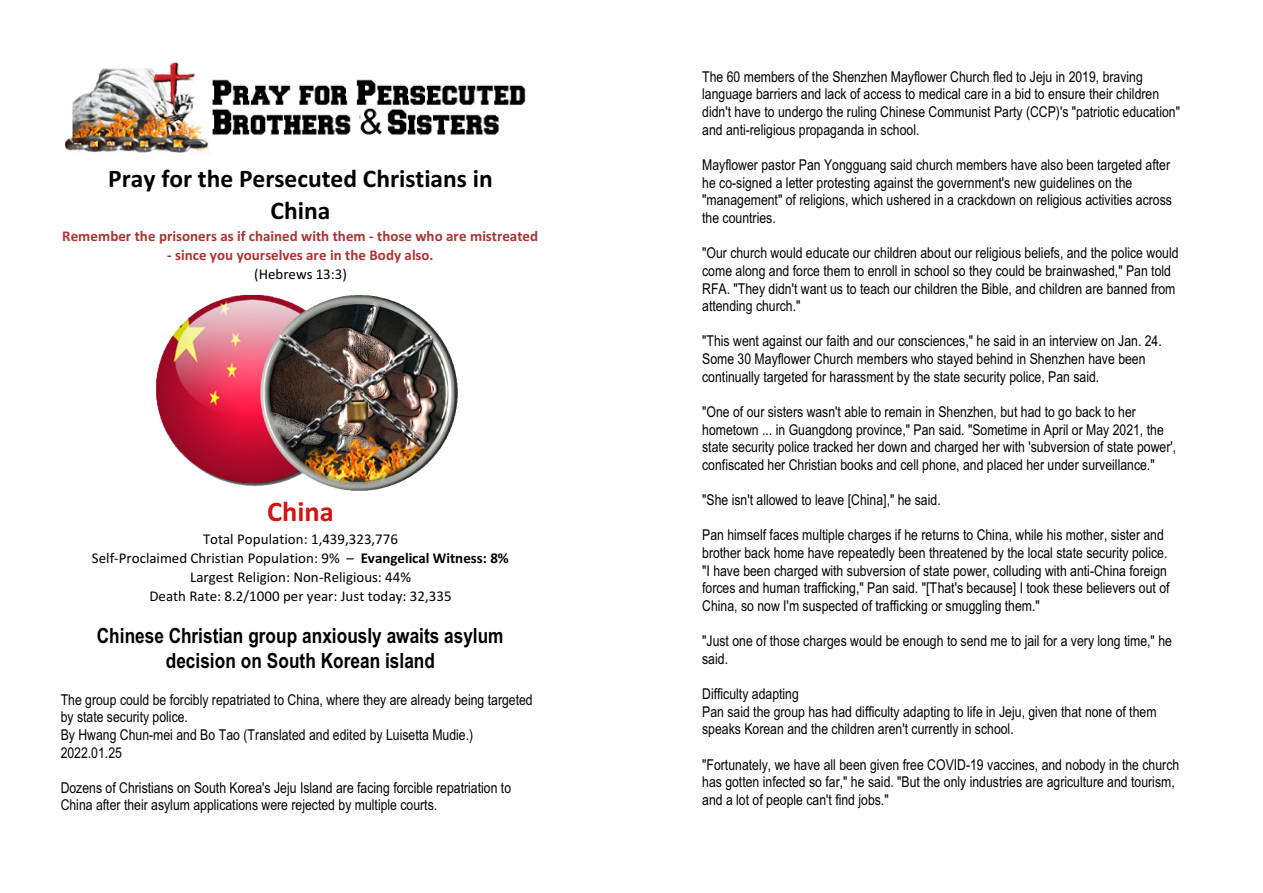
<style>
.page{position:relative;width:1263px;height:893px;background:#fff}
.page>*{position:absolute;margin:0;border:0;box-sizing:border-box;transform-origin:0 0}
.t1{font:700 28.5px "Calibri";color:#cf1414}
.t2{font:700 25.5px/32.2px "Calibri";color:#000;text-align:center}
.t3{font:700 21px/25px "Arial Narrow";color:#000;text-align:center}
.t4{font:15px/17.7px "Arial Narrow";color:#000}
.t5{font:15px/18.9px "Calibri";color:#000;text-align:center}
.t6{font:700 15px "Calibri";color:#ab3333}
.s1{font-weight:700}
</style>
<div class="page">
<img style="left:64px;top:62px;width:462px;height:92px">
<img style="left:156px;top:294px;width:302px;height:197px">
<h2 class="t2" style="left:108px;top:164px;width:386px">Pray for the Persecuted Christians in<br>China</h2>
<p class="t6" style="left:62px;top:230px;width:477px">Remember the prisoners as if chained with them - those who are mistreated</p>
<p class="t6" style="left:167px;top:249px;width:268px">- since you yourselves are in the Body also.</p>
<p class="t5" style="left:254px;top:266px;width:94px">(Hebrews 13:3)</p>
<h1 class="t1" style="left:267px;top:500px;width:68px">China</h1>
<p class="t5" style="left:92px;top:531px;width:418px">Total Population: 1,439,323,776<br>Self-Proclaimed Christian Population: 9% – <span class="s1">Evangelical Witness: 8% </span>Largest Religion: Non-Religious: 44%<br>Death Rate: 8.2/1000 per year: Just today: 32,335</p>
<h3 class="t3" style="left:97px;top:625px;width:408px">Chinese Christian group anxiously awaits asylum decision on South Korean island</h3>
<p class="t4" style="left:61px;top:692px;width:474px">The group could be forcibly repatriated to China, where they are already being targeted by state security police.<br>By Hwang Chun-mei and Bo Tao (Translated and edited by Luisetta Mudie.)<br>2022.01.25</p>
<p class="t4" style="left:61px;top:780px;width:452px">Dozens of Christians on South Korea's Jeju Island are facing forcible repatriation to<br>China after their asylum applications were rejected by multiple courts.</p>
<p class="t4" style="left:702px;top:69px;width:479px">The 60 members of the Shenzhen Mayflower Church fled to Jeju in 2019, braving language barriers and lack of access to medical care in a bid to ensure their children didn't have to undergo the ruling Chinese Communist Party (CCP)'s "patriotic education" and anti-religious propaganda in school.</p>
<p class="t4" style="left:702px;top:157px;width:471px">Mayflower pastor Pan Yongguang said church members have also been targeted after he co-signed a letter protesting against the government's new guidelines on the "management" of religions, which ushered in a crackdown on religious activities across the countries.</p>
<p class="t4" style="left:702px;top:245px;width:478px">"Our church would educate our children about our religious beliefs, and the police would come along and force them to enroll in school so they could be brainwashed," Pan told RFA. "They didn't want us to teach our children the Bible, and children are banned from attending church."</p>
<p class="t4" style="left:702px;top:334px;width:461px">"This went against our faith and our consciences," he said in an interview on Jan. 24.<br>Some 30 Mayflower Church members who stayed behind in Shenzhen have been continually targeted for harassment by the state security police, Pan said.</p>
<p class="t4" style="left:702px;top:404px;width:475px">"One of our sisters wasn't able to remain in Shenzhen, but had to go back to her hometown ... in Guangdong province," Pan said. "Sometime in April or May 2021, the state security police tracked her down and charged her with 'subversion of state power', confiscated her Christian books and cell phone, and placed her under surveillance."</p>
<p class="t4" style="left:702px;top:492px;width:240px">"She isn't allowed to leave [China]," he said.</p>
<p class="t4" style="left:702px;top:528px;width:469px">Pan himself faces multiple charges if he returns to China, while his mother, sister and brother back home have repeatedly been threatened by the local state security police. "I have been charged with subversion of state power, colluding with anti-China foreign forces and human trafficking," Pan said. "[That's because] I took these believers out of China, so now I'm suspected of trafficking or smuggling them."</p>
<p class="t4" style="left:702px;top:633px;width:471px">"Just one of those charges would be enough to send me to jail for a very long time," he said.</p>
<p class="t4" style="left:702px;top:686px;width:456px">Difficulty adapting<br>Pan said the group has had difficulty adapting to life in Jeju, given that none of them speaks Korean and the children aren't currently in school.</p>
<p class="t4" style="left:702px;top:757px;width:479px">"Fortunately, we have all been given free COVID-19 vaccines, and nobody in the church has gotten infected so far," he said. "But the only industries are agriculture and tourism, and a lot of people can't find jobs."</p>
</div>
